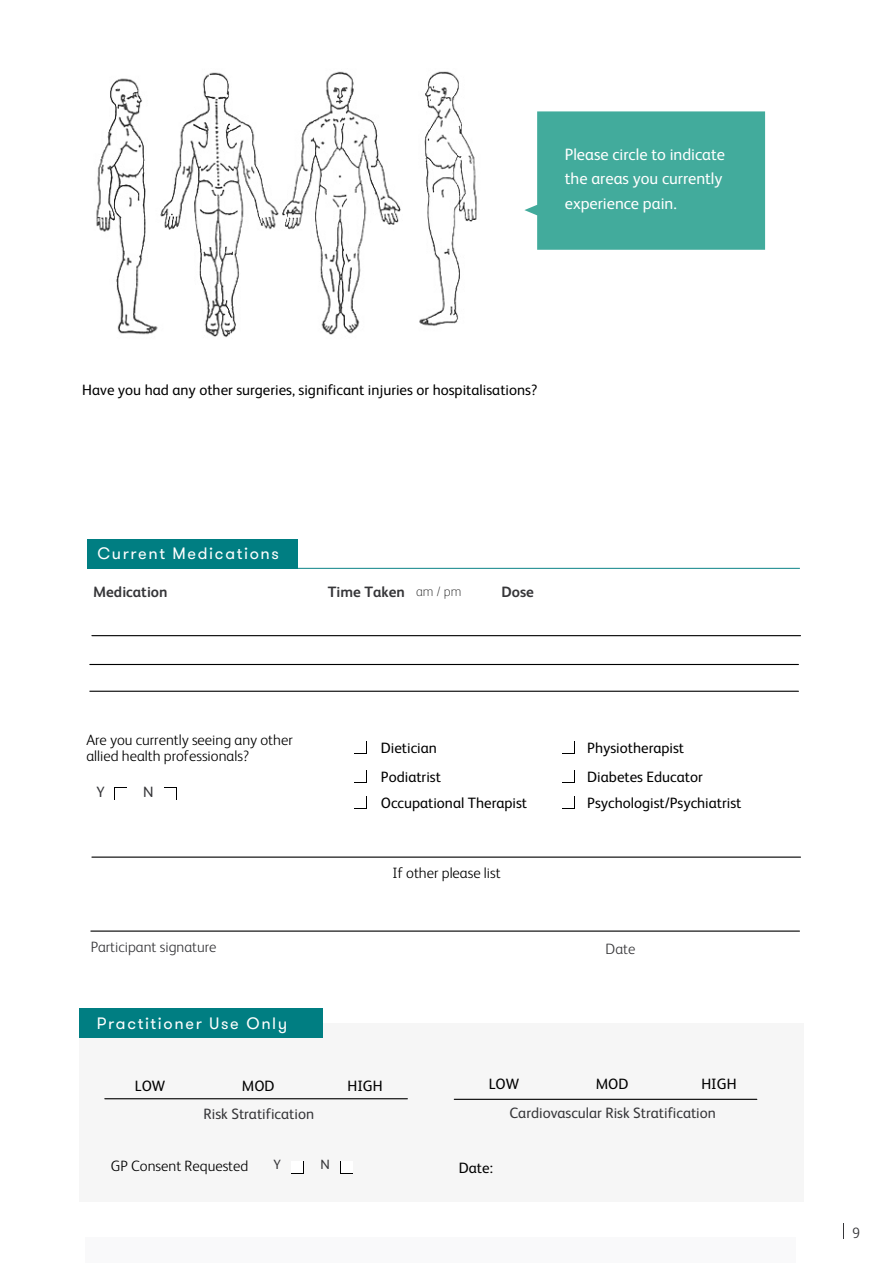
<style>
.page{position:relative;width:893px;height:1264px;background:#fff}
.page>*{position:absolute;margin:0;border:0;box-sizing:border-box;transform-origin:0 0}
.t1{font:16.5px "GT Walsheim Pro";letter-spacing:.1em;color:#fff}
.t2{font:16.35px/24.8px "FS Albert";color:#fff}
.t3{font:15px/28.7px "FS Albert";color:#000}
.t4{font:300 15px/15.8px "FS Albert";color:#000}
.t5{font:15px "FS Albert";color:#363639}
.t6{font:700 15px "FS Albert";color:#363639}
.t7{font:300 15px "FS Albert";color:#363639}
.t8{font:13.5px "FS Albert";color:#363639}
.s1{font-weight:100;font-size:13.5px;color:#000}
</style>
<div class="page">
<div style="left:524px;top:111px;width:241px;height:139px;background:#42ab9c"></div>
<div style="left:79px;top:1022px;width:724px;height:179px;background:#f6f6f6"></div>
<div style="left:79px;top:1008px;width:244px;height:29px;background:#007e82"></div>
<div style="left:85px;top:1237px;width:711px;height:25px;background:#f9f9fa"></div>
<div style="left:291px;top:1161px;width:12px;height:12px;background:#fff"></div>
<svg style="left:340px;top:1161px;width:1px;height:12px"></svg>
<div style="left:341px;top:1161px;width:11px;height:12px;background:#fff"></div>
<svg style="left:115px;top:787px;width:12px;height:1px"></svg>
<svg style="left:164px;top:787px;width:12px;height:1px"></svg>
<div style="left:87px;top:539px;width:211px;height:29px;background:#007e82"></div>
<svg style="left:88px;top:568px;width:711px;height:1px"></svg>
<img style="left:96px;top:71px;width:381px;height:267px">
<hr style="left:92px;top:635px;width:708px;height:1px;background:#000">
<hr style="left:90px;top:664px;width:708px;height:1px;background:#000">
<hr style="left:90px;top:690px;width:708px;height:1px;background:#000">
<hr style="left:92px;top:856px;width:708px;height:1px;background:#000">
<hr style="left:105px;top:1098px;width:302px;height:1px;background:#000">
<hr style="left:454px;top:1098px;width:302px;height:1px;background:#000">
<hr style="left:91px;top:930px;width:708px;height:1px;background:#000">
<p class="t2" style="left:565px;top:143px;width:162px">Please circle to indicate the areas you currently experience pain.</p>
<p class="t3" style="left:82px;top:376px;width:456px">Have you had any other surgeries, significant injuries or hospitalisations?</p>
<p class="t1" style="left:97px;top:543px;width:183px">Current Medications</p>
<p class="t6" style="left:93px;top:585px;width:76px">Medication</p>
<p class="t6" style="left:328px;top:585px;width:135px">Time Taken <span class="s1">am / pm</span></p>
<p class="t6" style="left:501px;top:585px;width:34px">Dose</p>
<p class="t4" style="left:86px;top:733px;width:208px">Are you currently seeing any other allied health professionals?</p>
<p class="t5" style="left:96px;top:785px;width:10px">Y</p>
<p class="t5" style="left:143px;top:785px;width:12px">N</p>
<p class="t3" style="left:381px;top:735px;width:62px">Dietician<br>Podiatrist</p>
<p class="t3" style="left:381px;top:789px;width:148px">Occupational Therapist</p>
<p class="t4" style="left:392px;top:865px;width:110px">If other please list</p>
<p class="t3" style="left:587px;top:735px;width:98px">Physiotherapist</p>
<p class="t3" style="left:587px;top:764px;width:156px;line-height:26.1px">Diabetes Educator<br>Psychologist/Psychiatrist</p>
<p class="t7" style="left:91px;top:940px;width:127px">Participant signature</p>
<p class="t7" style="left:605px;top:942px;width:31px">Date</p>
<p class="t1" style="left:97px;top:1012px;width:192px">Practitioner Use Only</p>
<p class="t3" style="left:135px;top:1072px;width:32px">LOW</p>
<p class="t3" style="left:242px;top:1072px;width:34px">MOD</p>
<p class="t3" style="left:347px;top:1072px;width:37px">HIGH</p>
<p class="t5" style="left:203px;top:1107px;width:112px">Risk Stratification</p>
<p class="t4" style="left:111px;top:1159px;width:139px">GP Consent Requested</p>
<p class="t8" style="left:273px;top:1158px;width:9px">Y</p>
<p class="t8" style="left:320px;top:1158px;width:11px">N</p>
<p class="t3" style="left:489px;top:1070px;width:32px">LOW</p>
<p class="t3" style="left:595px;top:1070px;width:34px">MOD</p>
<p class="t3" style="left:701px;top:1070px;width:37px">HIGH</p>
<p class="t5" style="left:509px;top:1105px;width:208px">Cardiovascular Risk Stratification</p>
<p class="t3" style="left:459px;top:1154px;width:35px">Date:</p>
<p class="t7" style="left:852px;top:1226px;width:10px">9</p>
</div>
